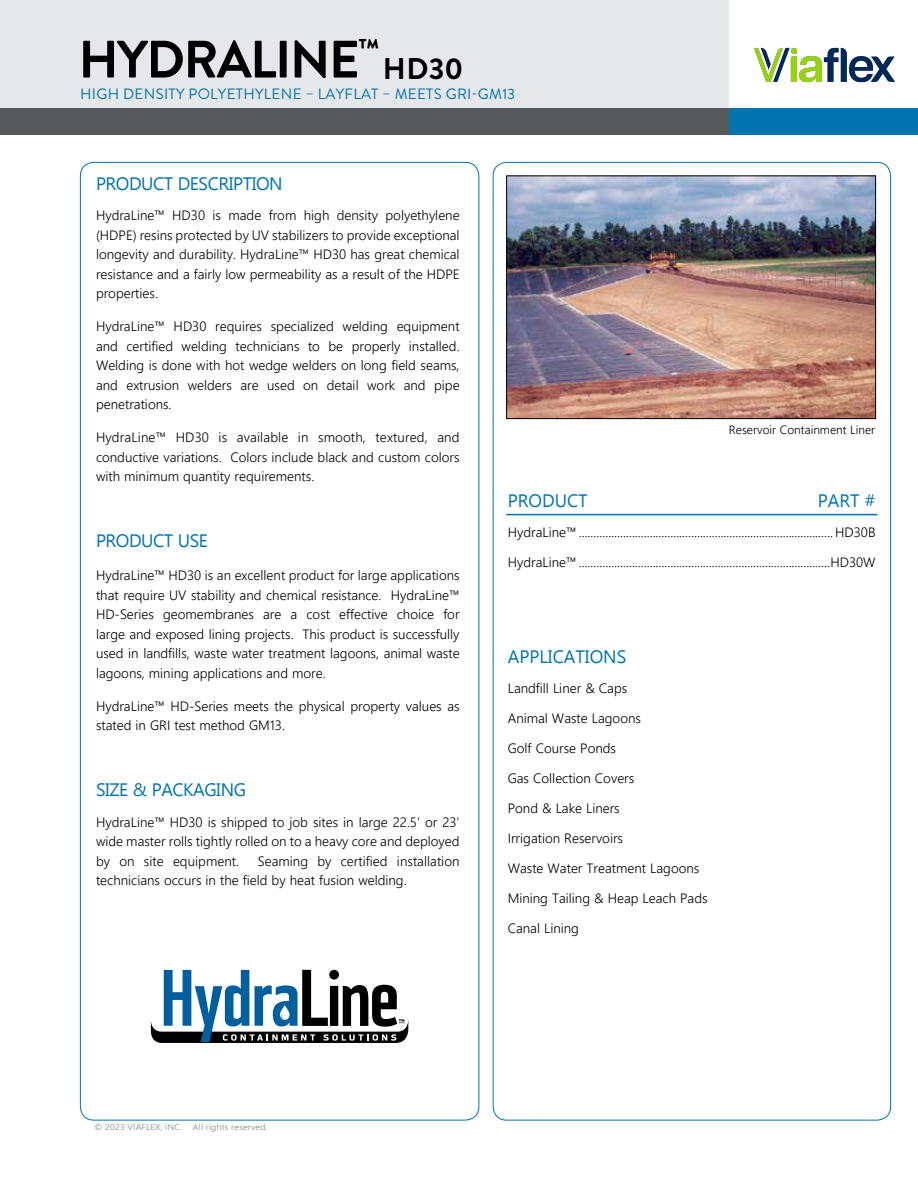
<style>
.page{position:relative;width:918px;height:1188px;background:#fff}
.page>*{position:absolute;margin:0;border:0;box-sizing:border-box;transform-origin:0 0}
.t1{font:700 52.5px "Brandon Grotesque";letter-spacing:-.03em;color:#000}
.t2{font:700 30px "Brandon Grotesque";color:#000}
.t3{font:18px "Segoe UI";letter-spacing:-.025em;color:#0073ae}
.t4{font:18px "Segoe UI";color:#0073ae}
.t5{font:15px "Brandon Grotesque";letter-spacing:.02em;color:#0073ae}
.t6{font:300 13.5px/19.5px "Segoe UI";color:#000;text-align:justify}
.t7{font:300 12px "Segoe UI";color:#000}
.t8{font:300 8.25px "Segoe UI";letter-spacing:.02em;color:#808285;scale:1.09 1}
</style>
<div class="page">
<div style="left:0;top:0;width:729px;height:108px;background:#e6e7e8"></div>
<hr style="left:506px;top:514px;width:372px;height:1px;background:#0073ae">
<div style="left:0;top:108px;width:729px;height:27px;background:#58595b"></div>
<div style="left:729px;top:108px;width:189px;height:27px;background:#0073ae"></div>
<img style="left:508px;top:178px;width:366px;height:239px">
<div style="left:506px;top:176px;width:370px;height:243px;border:1px solid #000"></div>
<svg style="left:151px;top:970px;width:257px;height:73px"></svg>
<img style="left:754px;top:47px;width:141px;height:36px">
<h1 class="t1" style="left:78px;top:23px;width:302px">HYDRALINE<sup>™</sup></h1>
<h2 class="t2" style="left:383px;top:47px;width:82px">HD30</h2>
<p class="t5" style="left:80px;top:84px;width:437px">HIGH DENSITY POLYETHYLENE – LAYFLAT – MEETS GRI-GM13</p>
<h3 class="t3" style="left:96px;top:171px;width:188px">PRODUCT DESCRIPTION</h3>
<p class="t6" style="left:96px;top:205px;width:365px">HydraLine™ HD30 is made from high density polyethylene (HDPE) resins protected by UV stabilizers to provide exceptional longevity and durability. HydraLine™ HD30 has great chemical resistance and a fairly low permeability as a result of the HDPE properties.</p>
<p class="t6" style="left:96px;top:316px;width:365px">HydraLine™ HD30 requires specialized welding equipment and certified welding technicians to be properly installed.<br>Welding is done with hot wedge welders on long field seams, and extrusion welders are used on detail work and pipe penetrations.</p>
<p class="t6" style="left:96px;top:427px;width:365px">HydraLine™ HD30 is available in smooth, textured, and conductive variations. Colors include black and custom colors with minimum quantity requirements.</p>
<p class="t7" style="left:729px;top:421px;width:148px">Reservoir Containment Liner</p>
<h3 class="t3" style="left:96px;top:529px;width:113px">PRODUCT USE</h3>
<p class="t6" style="left:96px;top:565px;width:365px">HydraLine™ HD30 is an excellent product for large applications that require UV stability and chemical resistance. HydraLine™ HD-Series geomembranes are a cost effective choice for large and exposed lining projects. This product is successfully used in landfills, waste water treatment lagoons, animal waste lagoons, mining applications and more.</p>
<p class="t6" style="left:96px;top:696px;width:365px">HydraLine™ HD-Series meets the physical property values as stated in GRI test method GM13.</p>
<h3 class="t3" style="left:96px;top:778px;width:152px">SIZE &amp; PACKAGING</h3>
<p class="t6" style="left:96px;top:812px;width:365px">HydraLine™ HD30 is shipped to job sites in large 22.5’ or 23’ wide master rolls tightly rolled on to a heavy core and deployed by on site equipment.</p>
<p class="t6" style="left:96px;top:851px;width:365px;text-indent:162px">Seaming by certified installation technicians occurs in the field by heat fusion welding.</p>
<h3 class="t4" style="left:508px;top:488px;width:81px">PRODUCT</h3>
<h3 class="t3" style="left:818px;top:488px;width:59px">PART #</h3>
<p class="t6" style="left:508px;top:522px;width:369px">HydraLine™ ...................................................................................... HD30B</p>
<p class="t6" style="left:508px;top:552px;width:369px">HydraLine™ .....................................................................................HD30W</p>
<h3 class="t4" style="left:508px;top:644px;width:120px">APPLICATIONS</h3>
<p class="t6" style="left:508px;top:678px;width:121px">Landfill Liner &amp; Caps</p>
<p class="t6" style="left:508px;top:708px;width:135px">Animal Waste Lagoons</p>
<p class="t6" style="left:508px;top:738px;width:110px">Golf Course Ponds</p>
<p class="t6" style="left:508px;top:767px;width:128px">Gas Collection Covers</p>
<p class="t6" style="left:508px;top:797px;width:114px">Pond &amp; Lake Liners</p>
<p class="t6" style="left:508px;top:827px;width:117px">Irrigation Reservoirs</p>
<p class="t6" style="left:508px;top:857px;width:193px">Waste Water Treatment Lagoons</p>
<p class="t6" style="left:508px;top:887px;width:201px">Mining Tailing &amp; Heap Leach Pads</p>
<p class="t6" style="left:508px;top:917px;width:73px">Canal Lining</p>
<p class="t8" style="left:94px;top:1121px;width:82px">© 2023 VIAFLEX, INC.</p>
<p class="t8" style="left:193px;top:1121px;width:70px">All rights reserved.</p>
</div>
